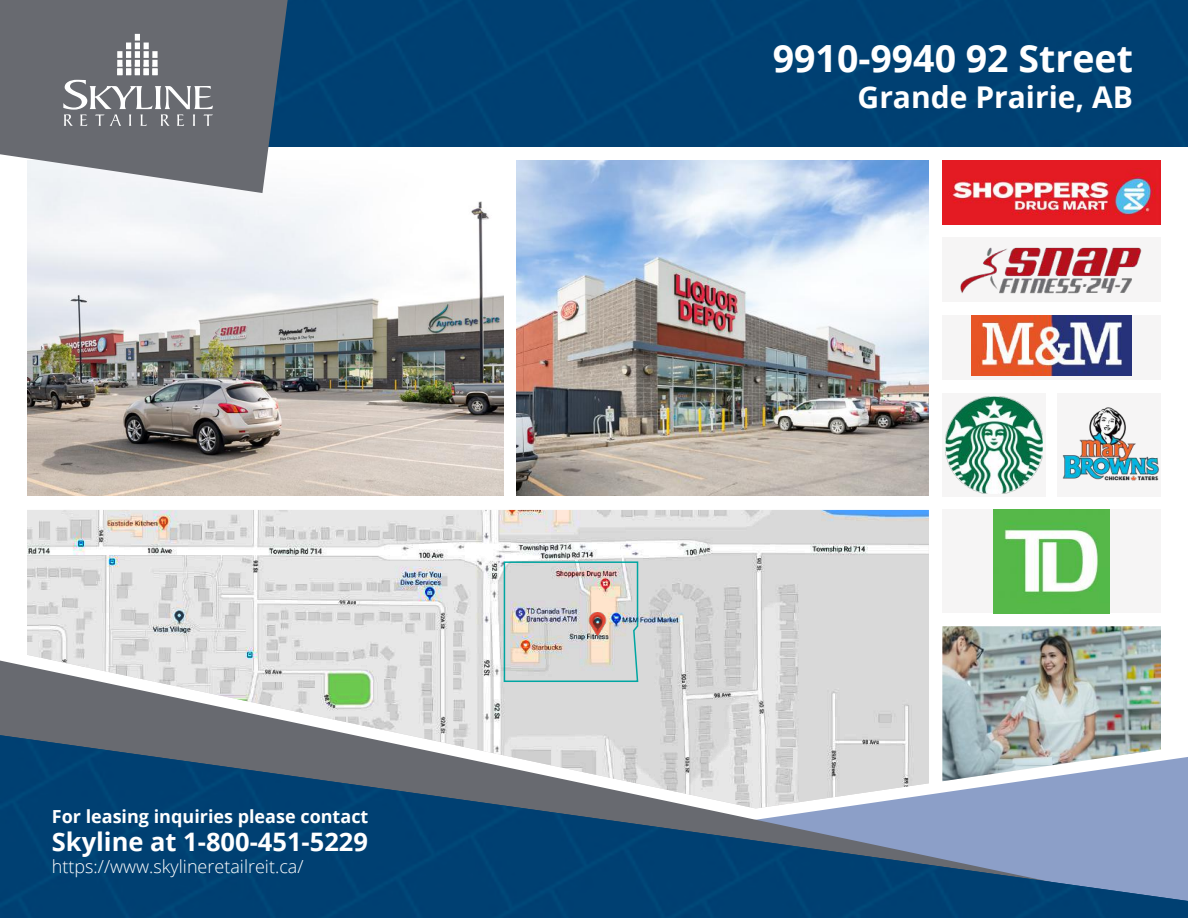
<style>
.page{position:relative;width:1188px;height:918px;background:#fff}
.page>*{position:absolute;margin:0;border:0;box-sizing:border-box;transform-origin:0 0}
.t1{font:700 37.5px "Open Sans";color:#fff}
.t2{font:700 30px "Open Sans";color:#fff}
.t3{font:700 25.5px "Open Sans";color:#fff}
.t4{font:300 18px "Open Sans";color:#fff}
.t5{font:700 18px "Open Sans";color:#fff}
</style>
<div class="page">
<img style="left:27px;top:193px;width:477px;height:303px">
<div style="left:289px;top:0;width:899px;height:147px;background:#004072"></div>
<img style="left:0;top:735px;width:1188px;height:183px">
<svg style="left:0;top:0;width:289px;height:193px;background:#787d84"></svg>
<svg style="left:63px;top:34px;width:150px;height:92px;background:#818287"></svg>
<img style="left:516px;top:160px;width:413px;height:336px">
<svg style="left:27px;top:510px;width:902px;height:298px;background:#c0c5c8"></svg>
<div style="left:942px;top:160px;width:219px;height:64px;background:#e41b23"></div>
<img style="left:952px;top:171px;width:209px;height:45px">
<div style="left:942px;top:238px;width:219px;height:64px;background:#f6f5f5"></div>
<img style="left:960px;top:247px;width:182px;height:47px">
<div style="left:942px;top:316px;width:219px;height:64px;background:#f6f5f5"></div>
<img style="left:972px;top:316px;width:159px;height:60px">
<div style="left:942px;top:393px;width:104px;height:103px;background:#f6f5f5"></div>
<img style="left:946px;top:396px;width:96px;height:97px">
<div style="left:1058px;top:393px;width:103px;height:103px;background:#f6f5f5"></div>
<img style="left:1062px;top:407px;width:97px;height:74px">
<div style="left:942px;top:510px;width:219px;height:103px;background:#f6f5f5"></div>
<img style="left:994px;top:510px;width:115px;height:103px">
<img style="left:942px;top:626px;width:219px;height:155px">
<p class="t5" style="left:52px;top:803px;width:318px">For leasing inquiries please contact</p>
<p class="t3" style="left:52px;top:824px;width:318px">Skyline at 1-800-451-5229</p>
<p class="t4" style="left:52px;top:854px;width:253px">https://www.skylineretailreit.ca/</p>
<h1 class="t1" style="left:773px;top:32px;width:362px">9910-9940 92 Street</h1>
<h1 class="t2" style="left:858px;top:76px;width:277px">Grande Prairie, AB</h1>
</div>
